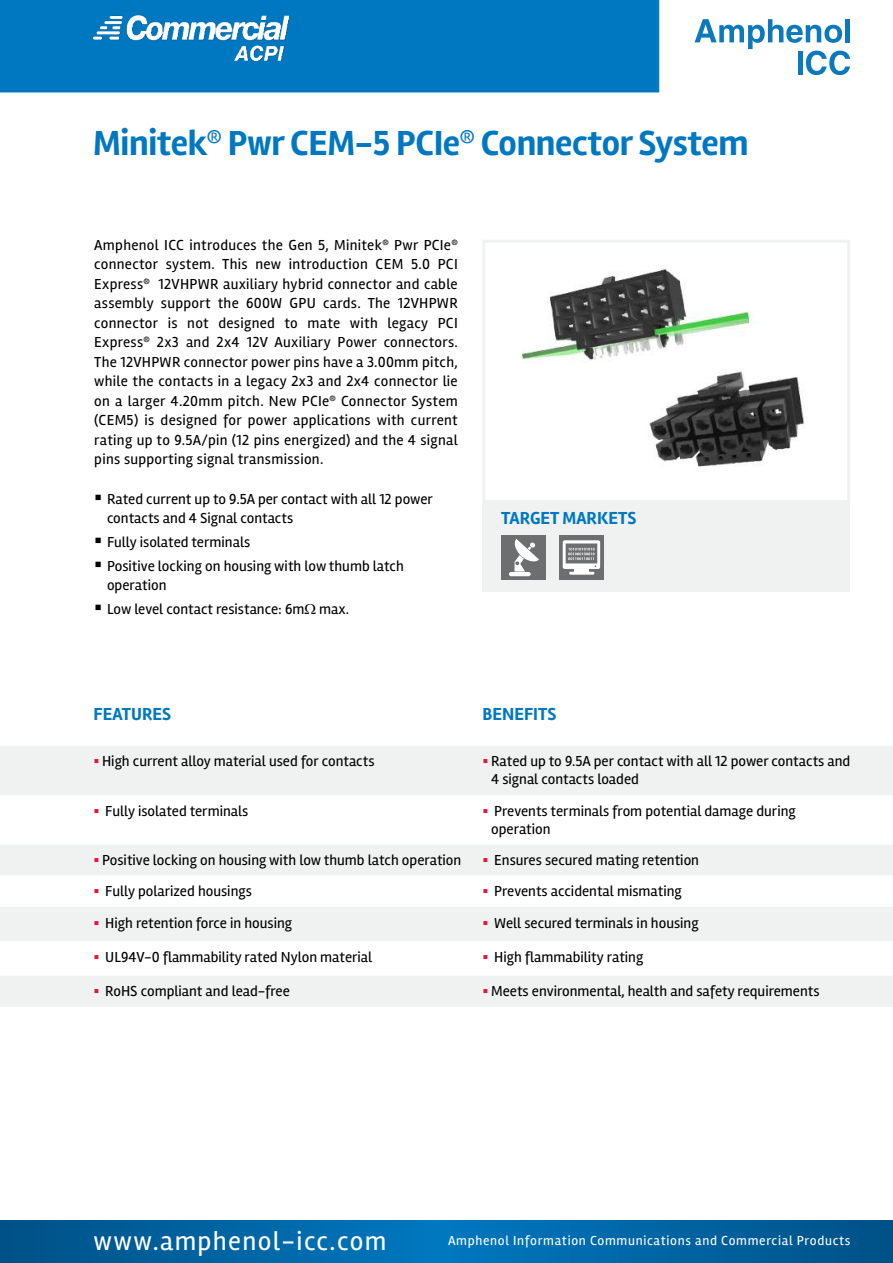
<style>
.page{position:relative;width:893px;height:1263px;background:#fff}
.page>*{position:absolute;margin:0;border:0;box-sizing:border-box;transform-origin:0 0}
.t1{font:700 36px "Rambla";letter-spacing:-.01em;color:#0078c1}
.t2{font:27px "Rambla";letter-spacing:.05em;color:#fff}
.t3{font:700 18px "Rambla";color:#0078c1}
.t4{font:15px/19.5px "Rambla";color:#000}
.t5{font:13.5px "Rambla";letter-spacing:.05em;color:#fff}
.s1{color:#e21836}
</style>
<div class="page">
<div style="left:0;top:0;width:659px;height:92px;background:#0078c1"></div>
<img style="left:0;top:1220px;width:893px;height:25px">
<img style="left:0;top:1245px;width:893px;height:18px">
<svg style="left:695px;top:19px;width:155px;height:56px"></svg>
<img style="left:94px;top:15px;width:194px;height:45px">
<div style="left:482px;top:240px;width:368px;height:263px;border:3px solid #f0f1f1"></div>
<div style="left:482px;top:503px;width:368px;height:88px;background:#f0f1f1"></div>
<div style="left:0;top:746px;width:893px;height:261px;background:#f0f1f1"></div>
<svg style="left:0;top:795px;width:893px;height:180px"></svg>
<div style="left:501px;top:535px;width:45px;height:45px;background:#6d6e70"></div>
<hr style="left:509px;top:572px;width:22px;height:4px;background:#fff;border-radius:2px">
<svg style="left:514px;top:539px;width:25px;height:33px"></svg>
<div style="left:559px;top:535px;width:45px;height:45px;background:#6d6e70"></div>
<hr style="left:569px;top:572px;width:25px;height:3px;background:#fff">
<svg style="left:563px;top:540px;width:37px;height:32px"></svg>
<img style="left:522px;top:268px;width:283px;height:199px">
<h1 class="t1" style="left:93px;top:127px;width:657px">Minitek<sup>®</sup> Pwr CEM-5 PCIe<sup>®</sup> Connector System</h1>
<p class="t4" style="left:94px;top:236px;width:365px;text-align:justify">Amphenol ICC introduces the Gen 5, Minitek<sup>®</sup> Pwr PCIe<sup>® </sup>connector system. This new introduction CEM 5.0 PCI Express<sup>®</sup> 12VHPWR auxiliary hybrid connector and cable assembly support the 600W GPU cards. The 12VHPWR connector is not designed to mate with legacy PCI Express<sup>®</sup> 2x3 and 2x4 12V Auxiliary Power connectors.<br>The 12VHPWR connector power pins have a 3.00mm pitch, while the contacts in a legacy 2x3 and 2x4 connector lie on a larger 4.20mm pitch. New PCIe<sup>®</sup> Connector System (CEM5) is designed for power applications with current rating up to 9.5A/pin (12 pins energized) and the 4 signal pins supporting signal transmission.</p>
<p class="t4" style="left:107px;top:490px;width:327px;text-indent:-13px">▪ Rated current up to 9.5A per contact with all 12 power contacts and 4 Signal contacts</p>
<p class="t4" style="left:94px;top:533px;width:157px">▪ Fully isolated terminals</p>
<p class="t4" style="left:107px;top:557px;width:298px;text-indent:-13px">▪ Positive locking on housing with low thumb latch operation</p>
<p class="t4" style="left:94px;top:600px;width:256px">▪ Low level contact resistance: 6m max.</p>
<p class="t3" style="left:501px;top:511px;width:137px">TARGET MARKETS</p>
<p class="t3" style="left:94px;top:706px;width:79px">FEATURES</p>
<p class="t3" style="left:483px;top:706px;width:75px">BENEFITS</p>
<p class="t4" style="left:94px;top:753px;width:282px"><span class="s1">▪</span> High current alloy material used for contacts</p>
<p class="t4" style="left:491px;top:753px;width:361px;line-height:18px;text-indent:-9px"><span class="s1">▪</span> Rated up to 9.5A per contact with all 12 power contacts and<br>4 signal contacts loaded</p>
<p class="t4" style="left:94px;top:802px;width:156px"><span class="s1">▪</span> Fully isolated terminals</p>
<p class="t4" style="left:491px;top:803px;width:306px;line-height:18px;text-indent:-9px"><span class="s1">▪</span> Prevents terminals from potential damage during operation</p>
<p class="t4" style="left:94px;top:851px;width:369px"><span class="s1">▪</span> Positive locking on housing with low thumb latch operation</p>
<p class="t4" style="left:483px;top:851px;width:218px"><span class="s1">▪</span> Ensures secured mating retention</p>
<p class="t4" style="left:94px;top:883px;width:160px"><span class="s1">▪</span> Fully polarized housings</p>
<p class="t4" style="left:483px;top:883px;width:201px"><span class="s1">▪</span> Prevents accidental mismating</p>
<p class="t4" style="left:94px;top:914px;width:200px"><span class="s1">▪</span> High retention force in housing</p>
<p class="t4" style="left:483px;top:914px;width:217px"><span class="s1">▪</span> Well secured terminals in housing</p>
<p class="t4" style="left:94px;top:948px;width:280px"><span class="s1">▪</span> UL94V-0 flammability rated Nylon material</p>
<p class="t4" style="left:483px;top:948px;width:162px"><span class="s1">▪</span> High flammability rating</p>
<p class="t4" style="left:94px;top:982px;width:198px"><span class="s1">▪</span> RoHS compliant and lead-free</p>
<p class="t4" style="left:483px;top:982px;width:338px"><span class="s1">▪</span> Meets environmental, health and safety requirements</p>
<h2 class="t2" style="left:94px;top:1230px;width:294px">www.amphenol-icc.com</h2>
<p class="t5" style="left:448px;top:1235px;width:404px">Amphenol Information Communications and Commercial Products</p>
</div>
